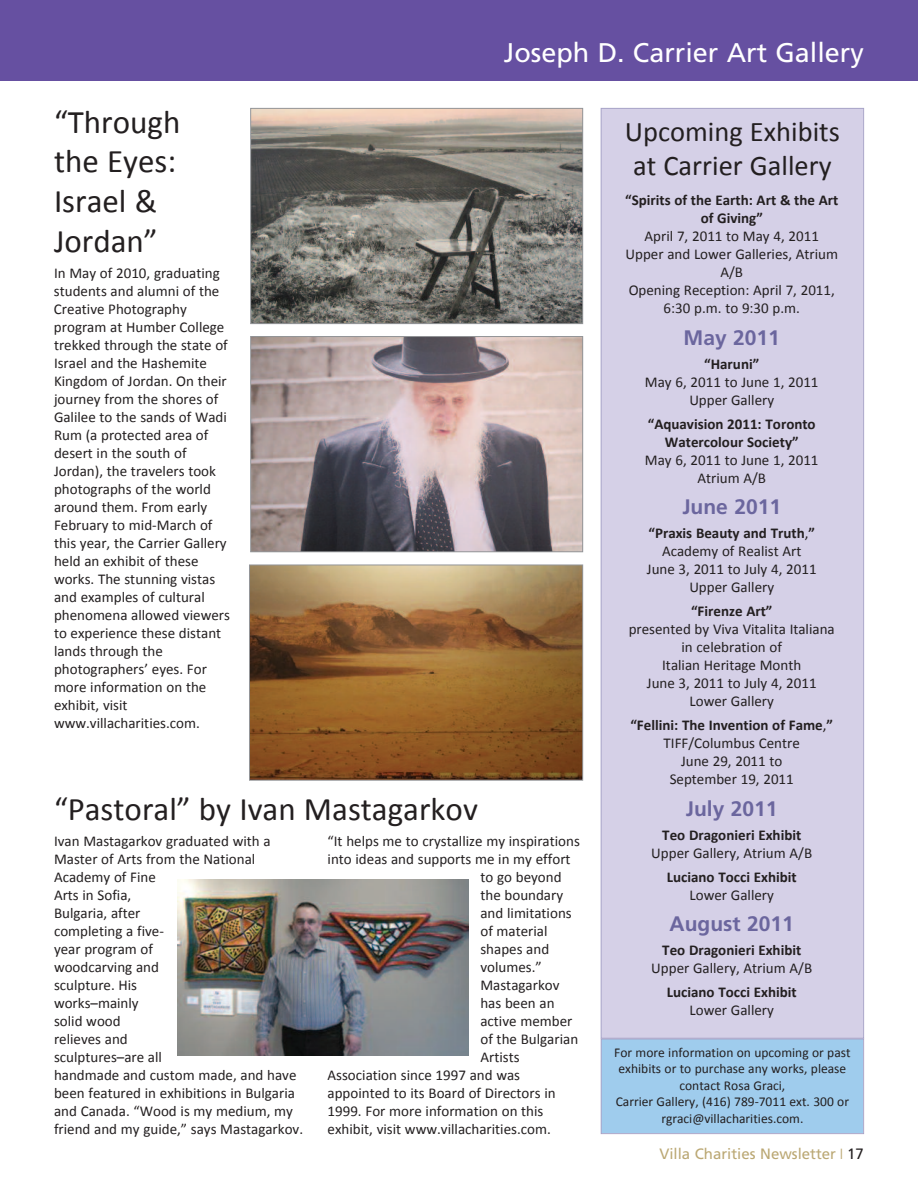
<style>
.page{position:relative;width:918px;height:1188px;background:#fff}
.page>*{position:absolute;margin:0;border:0;box-sizing:border-box;transform-origin:0 0}
.t1{font:33px/39.6px "Calibri";color:#231f20}
.t2{font:28.5px/34.2px "Calibri";color:#231f20}
.t3{font:27px "Frutiger";color:#fff}
.t4{font:700 21px "Frutiger";color:#6b669e}
.t5{font:15px/18px "Calibri";color:#231f20;text-align:center}
.t6{font:700 15px/18px "Calibri";color:#231f20;text-align:center}
.t7{font:15px "Frutiger";color:#bba874}
.t8{font:13.5px/16.5px "Calibri";color:#231f20;text-align:center}
.s1{font-weight:700}
.s2{color:#231f20}
</style>
<div class="page">
<div style="left:0;top:0;width:918px;height:81px;background:#6650a1"></div>
<div style="left:602px;top:109px;width:261px;height:929px;background:#d5d0e7"></div>
<div style="left:602px;top:1039px;width:261px;height:94px;background:#9fcced"></div>
<div style="left:601px;top:1039px;width:263px;height:95px;border:1px solid #a8a4c8"></div>
<img style="left:178px;top:880px;width:290px;height:175px">
<img style="left:252px;top:110px;width:329px;height:212px">
<div style="left:250px;top:108px;width:333px;height:216px;border:1px solid #939598"></div>
<img style="left:251px;top:567px;width:330px;height:212px">
<div style="left:249px;top:565px;width:334px;height:216px;border:1px solid #939598"></div>
<img style="left:252px;top:338px;width:329px;height:212px">
<div style="left:250px;top:336px;width:333px;height:216px;border:1px solid #939598"></div>
<h3 class="t3" style="left:504px;top:42px;width:362px">Joseph D. Carrier Art Gallery</h3>
<h1 class="t1" style="left:54px;top:102px;width:128px">“Through the Eyes:<br>Israel &amp;<br>Jordan”</h1>
<p class="t5" style="left:54px;top:264px;width:177px;text-align:left">In May of 2010, graduating students and alumni of the<br>Creative Photography program at Humber College trekked through the state of<br>Israel and the Hashemite<br>Kingdom of Jordan. On their journey from the shores of<br>Galilee to the sands of Wadi<br>Rum (a protected area of desert in the south of<br>Jordan), the travelers took photographs of the world around them. From early<br>February to mid-March of this year, the Carrier Gallery held an exhibit of these works. The stunning vistas and examples of cultural phenomena allowed viewers to experience these distant lands through the photographers’ eyes. For more information on the exhibit, visit www.villacharities.com.</p>
<h1 class="t1" style="left:54px;top:789px;width:425px">“Pastoral” by Ivan Mastagarkov</h1>
<p class="t5" style="left:54px;top:832px;width:251px;text-align:left">Ivan Mastagarkov graduated with a<br>Master of Arts from the National<br>Academy of Fine<br>Arts in Sofia,<br>Bulgaria, after<br>completing a five-<br>year program of<br>woodcarving and<br>sculpture. His<br>works–mainly<br>solid wood<br>relieves and<br>sculptures–are all<br>handmade and custom made, and have been featured in exhibitions in Bulgaria and Canada. “Wood is my medium, my friend and my guide,” says Mastagarkov.</p>
<p class="t5" style="left:328px;top:832px;width:254px">“It helps me to crystallize my inspirations</p>
<p class="t5" style="left:328px;top:850px;width:245px">into ideas and supports me in my effort</p>
<p class="t5" style="left:480px;top:868px;width:83px">to go beyond</p>
<p class="t5" style="left:480px;top:886px;width:84px">the boundary</p>
<p class="t5" style="left:480px;top:904px;width:93px">and limitations</p>
<p class="t5" style="left:480px;top:922px;width:69px">of material</p>
<p class="t5" style="left:480px;top:940px;width:70px">shapes and</p>
<p class="t5" style="left:480px;top:958px;width:63px">volumes.”</p>
<p class="t5" style="left:480px;top:976px;width:81px">Mastagarkov</p>
<p class="t5" style="left:480px;top:994px;width:76px">has been an</p>
<p class="t5" style="left:480px;top:1012px;width:93px">active member</p>
<p class="t5" style="left:480px;top:1030px;width:99px">of the Bulgarian</p>
<p class="t5" style="left:480px;top:1048px;width:41px">Artists</p>
<p class="t5" style="left:328px;top:1066px;width:194px">Association since 1997 and was</p>
<p class="t5" style="left:328px;top:1084px;width:230px">appointed to its Board of Directors in</p>
<p class="t5" style="left:328px;top:1102px;width:217px">1999. For more information on this</p>
<p class="t5" style="left:328px;top:1120px;width:225px">exhibit, visit www.villacharities.com.</p>
<h2 class="t2" style="left:625px;top:114px;width:217px">Upcoming Exhibits at Carrier Gallery</h2>
<p class="t6" style="left:625px;top:191px;width:215px">“Spirits of the Earth: Art &amp; the Art of Giving”</p>
<p class="t5" style="left:626px;top:227px;width:214px">April 7, 2011 to May 4, 2011<br>Upper and Lower Galleries, Atrium<br>A/B<br>Opening Reception: April 7, 2011,<br>6:30 p.m. to 9:30 p.m.</p>
<h3 class="t4" style="left:684px;top:329px;width:98px">May 2011</h3>
<p class="t6" style="left:704px;top:355px;width:57px">“Haruni”</p>
<p class="t5" style="left:645px;top:373px;width:175px">May 6, 2011 to June 1, 2011<br>Upper Gallery</p>
<p class="t6" style="left:648px;top:415px;width:169px">“Aquavision 2011: Toronto<br>Watercolour Society”</p>
<p class="t5" style="left:645px;top:451px;width:175px">May 6, 2011 to June 1, 2011<br>Atrium A/B</p>
<h3 class="t4" style="left:682px;top:498px;width:100px">June 2011</h3>
<p class="t5" style="left:647px;top:524px;width:171px"><span class="s1">“Praxis Beauty and Truth</span>,<span class="s1">”<br></span>Academy of Realist Art<br>June 3, 2011 to July 4, 2011<br>Upper Gallery</p>
<p class="t6" style="left:691px;top:602px;width:83px">“Firenze Art”</p>
<p class="t5" style="left:629px;top:620px;width:208px">presented by Viva Vitalita Italiana in celebration of<br>Italian Heritage Month<br>June 3, 2011 to July 4, 2011<br>Lower Gallery</p>
<p class="t5" style="left:630px;top:716px;width:204px"><span class="s1">“Fellini: The Invention of Fame</span>,<span class="s1">”<br></span>TIFF/Columbus Centre<br>June 29, 2011 to<br>September 19, 2011</p>
<h3 class="t4" style="left:686px;top:800px;width:93px">July 2011</h3>
<p class="t6" style="left:662px;top:826px;width:141px">Teo Dragonieri Exhibit</p>
<p class="t5" style="left:651px;top:844px;width:162px">Upper Gallery, Atrium A/B</p>
<p class="t6" style="left:667px;top:868px;width:131px">Luciano Tocci Exhibit</p>
<p class="t5" style="left:690px;top:886px;width:86px">Lower Gallery</p>
<h3 class="t4" style="left:670px;top:915px;width:126px">August 2011</h3>
<p class="t6" style="left:662px;top:941px;width:141px">Teo Dragonieri Exhibit</p>
<p class="t5" style="left:651px;top:959px;width:162px">Upper Gallery, Atrium A/B</p>
<p class="t6" style="left:667px;top:983px;width:131px">Luciano Tocci Exhibit</p>
<p class="t5" style="left:690px;top:1001px;width:86px">Lower Gallery</p>
<p class="t8" style="left:614px;top:1044px;width:238px">For more information on upcoming or past exhibits or to purchase any works, please contact Rosa Graci,<br>Carrier Gallery, (416) 789-7011 ext. 300 or rgraci@villacharities.com.</p>
<p class="t7" style="left:660px;top:1148px;width:206px">Villa Charities Newsletter <span class="s2">17</span></p>
</div>
